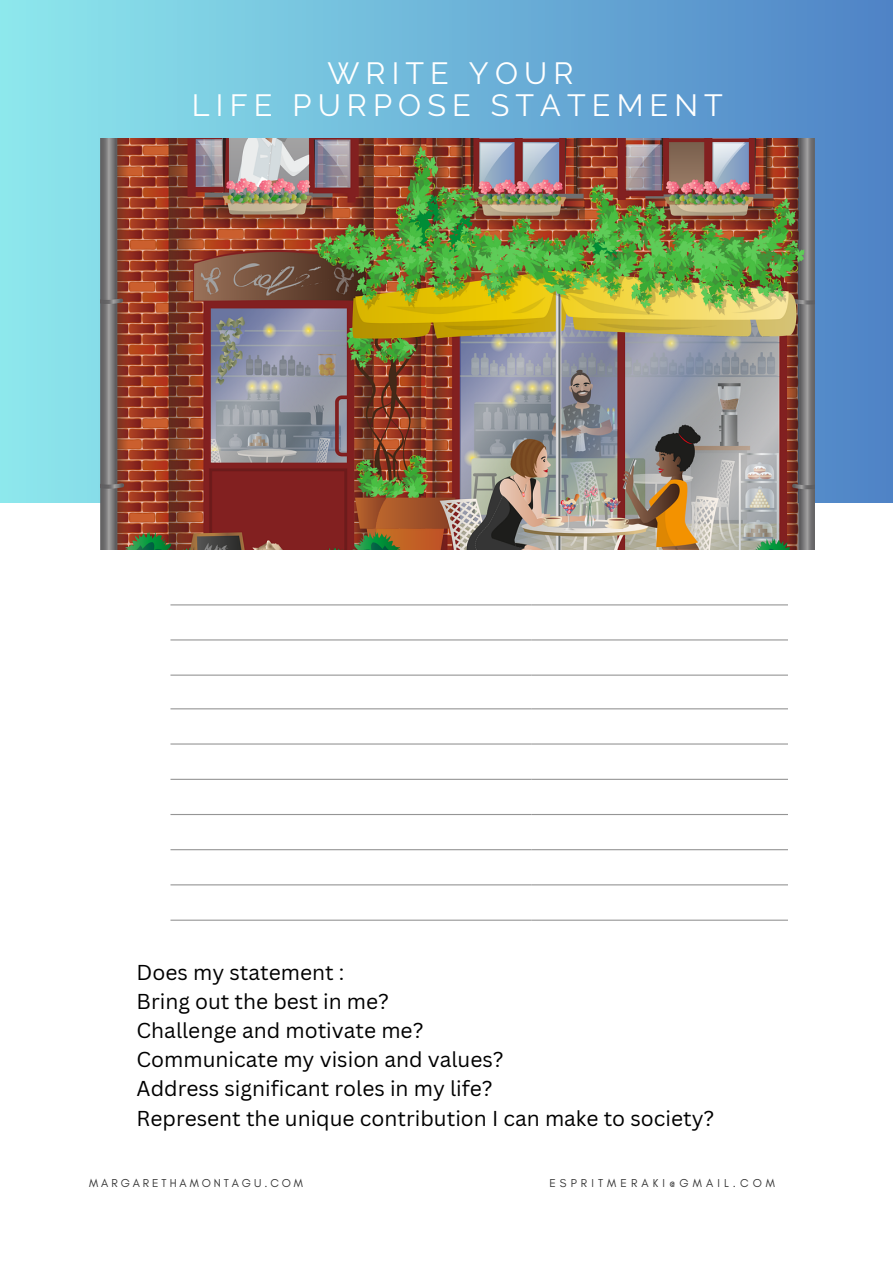
<style>
.page{position:relative;width:893px;height:1264px;background:#fff}
.page>*{position:absolute;margin:0;border:0;box-sizing:border-box;transform-origin:0 0}
.t1{font:30.6px/32.5px "Raleway";letter-spacing:.2em;color:#fff;text-align:center}
.t2{font:21px/29.2px "Canva Sans";color:#000}
.t3{font:11.7px "Glacial Indifference";letter-spacing:.35em;color:#333}
.t4{font:11.7px "Glacial Indifference";letter-spacing:.25em;color:#333}
</style>
<div class="page">
<div style="left:0;top:0;width:892px;height:502px;background:linear-gradient(to right,#8ee7eb,#4f82c4)"></div>
<img style="left:100px;top:139px;width:714px;height:410px">
<hr style="left:170px;top:604px;width:361px;height:1px;background:#959595">
<hr style="left:170px;top:639px;width:361px;height:1px;background:#959595">
<hr style="left:170px;top:674px;width:361px;height:1px;background:#959595">
<hr style="left:170px;top:709px;width:361px;height:1px;background:#959595">
<hr style="left:170px;top:744px;width:361px;height:1px;background:#959595">
<hr style="left:170px;top:850px;width:361px;height:1px;background:#959595">
<hr style="left:170px;top:885px;width:361px;height:1px;background:#959595">
<hr style="left:170px;top:920px;width:361px;height:1px;background:#959595">
<hr style="left:531px;top:604px;width:256px;height:1px;background:#959595">
<hr style="left:531px;top:639px;width:256px;height:1px;background:#959595">
<hr style="left:531px;top:674px;width:256px;height:1px;background:#959595">
<hr style="left:531px;top:709px;width:256px;height:1px;background:#959595">
<hr style="left:531px;top:744px;width:256px;height:1px;background:#959595">
<hr style="left:531px;top:850px;width:256px;height:1px;background:#959595">
<hr style="left:531px;top:885px;width:256px;height:1px;background:#959595">
<hr style="left:531px;top:920px;width:256px;height:1px;background:#959595">
<hr style="left:170px;top:708px;width:361px;height:1px;background:#959595">
<hr style="left:170px;top:743px;width:361px;height:1px;background:#959595">
<hr style="left:170px;top:778px;width:361px;height:2px;background:#959595">
<hr style="left:170px;top:814px;width:361px;height:1px;background:#959595">
<hr style="left:170px;top:849px;width:361px;height:1px;background:#959595">
<hr style="left:170px;top:884px;width:361px;height:1px;background:#959595">
<hr style="left:170px;top:919px;width:361px;height:1px;background:#959595">
<hr style="left:170px;top:954px;width:361px;height:1px;background:#959595">
<hr style="left:170px;top:990px;width:361px;height:1px;background:#959595">
<hr style="left:170px;top:1025px;width:361px;height:1px;background:#959595">
<hr style="left:531px;top:708px;width:256px;height:1px;background:#959595">
<hr style="left:531px;top:743px;width:256px;height:1px;background:#959595">
<hr style="left:531px;top:778px;width:256px;height:2px;background:#959595">
<hr style="left:531px;top:814px;width:256px;height:1px;background:#959595">
<hr style="left:531px;top:849px;width:256px;height:1px;background:#959595">
<hr style="left:531px;top:884px;width:256px;height:1px;background:#959595">
<hr style="left:531px;top:919px;width:256px;height:1px;background:#959595">
<hr style="left:531px;top:954px;width:256px;height:1px;background:#959595">
<hr style="left:531px;top:990px;width:256px;height:1px;background:#959595">
<hr style="left:531px;top:1025px;width:256px;height:1px;background:#959595">
<h1 class="t1" style="left:192px;top:57px;width:532px">WRITE YOUR<br>LIFE PURPOSE STATEMENT</h1>
<p class="t2" style="left:137px;top:956px;width:579px">Does my statement :<br>Bring out the best in me?<br>Challenge and motivate me?<br>Communicate my vision and values?<br>Address significant roles in my life?<br>Represent the unique contribution I can make to society?</p>
<p class="t4" style="left:89px;top:1175px;width:215px">MARGARETHAMONTAGU.COM</p>
<p class="t3" style="left:549px;top:1175px;width:227px">ESPRITMERAKI@GMAIL.COM</p>
</div>
